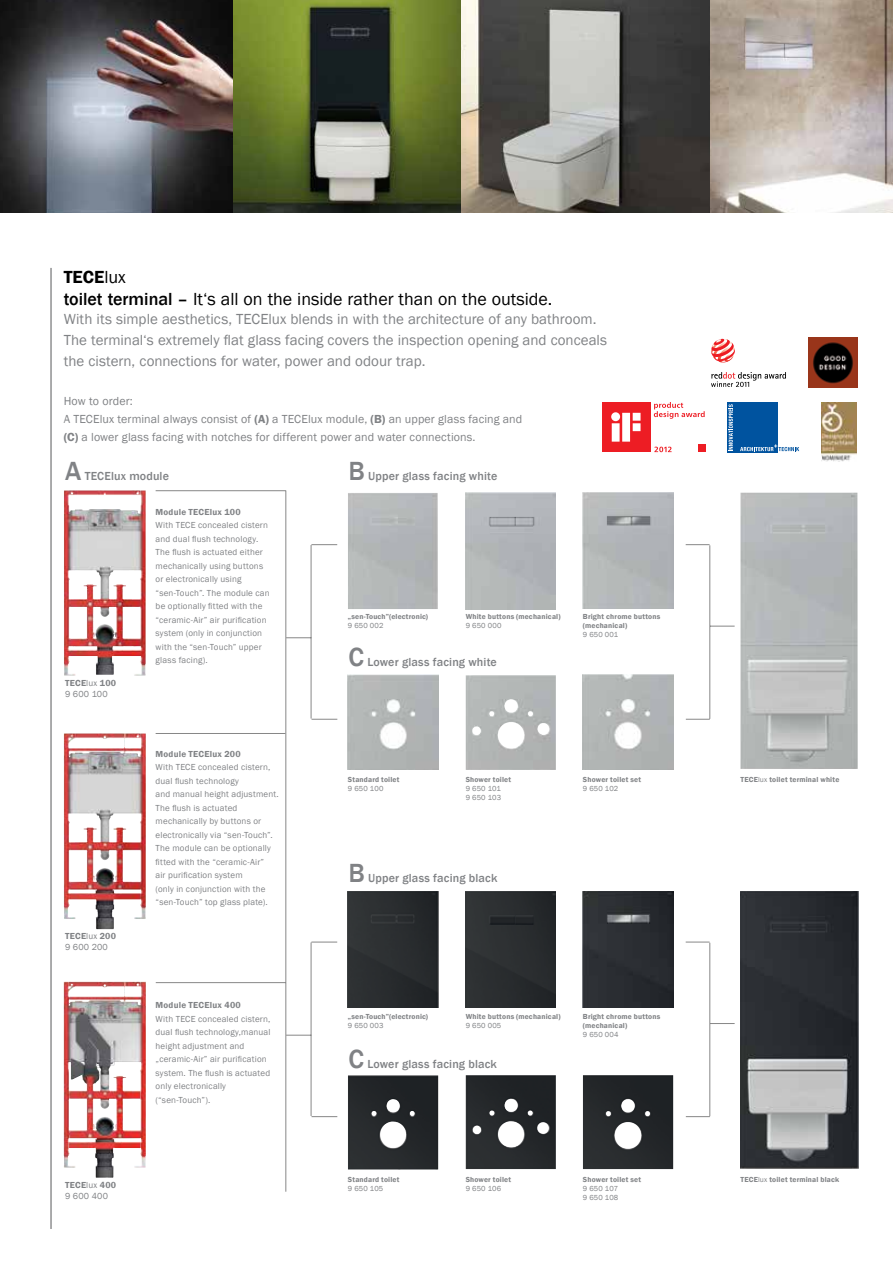
<style>
.page{position:relative;width:893px;height:1263px;background:#fff}
.page>*{position:absolute;margin:0;border:0;box-sizing:border-box;transform-origin:0 0}
.t1{font:500 27px "Franklin Gothic";color:#808285}
.t2{font:18px/21.6px "Franklin Gothic";color:#000}
.t3{font:15px/21px "Franklin Gothic";color:#808285}
.t4{font:12px/18px "Franklin Gothic";letter-spacing:.01em;color:#808285}
.t5{font:500 12px "Franklin Gothic";letter-spacing:.015em;color:#808285}
.t6{font:9px/13.5px "Franklin Gothic";letter-spacing:.02em;color:#808285}
.t7{font:600 9px "Franklin Gothic";letter-spacing:.025em;color:#808285}
.t8{font:600 7.5px/9px "Franklin Gothic";letter-spacing:.025em;color:#808285}
.t9{font:7.5px/9px "Franklin Gothic";letter-spacing:.02em;color:#808285}
.s1{font-weight:600}
.s2{font-weight:500}
.s3{font-weight:400}
</style>
<div class="page">
<img style="left:710px;top:0;width:183px;height:213px">
<img style="left:460px;top:0;width:250px;height:213px">
<img style="left:0;top:0;width:460px;height:213px">
<hr style="left:51px;top:268px;width:1px;height:961px;background:#58595b">
<div style="left:727px;top:403px;width:50px;height:50px;background:#00539f"></div>
<svg style="left:729px;top:404px;width:4px;height:47px"></svg>
<svg style="left:740px;top:444px;width:59px;height:7px"></svg>
<svg style="left:711px;top:339px;width:24px;height:23px"></svg>
<svg style="left:711px;top:372px;width:75px;height:15px"></svg>
<img style="left:822px;top:403px;width:34px;height:58px">
<svg style="left:603px;top:402px;width:103px;height:51px"></svg>
<img style="left:808px;top:338px;width:50px;height:49px">
<img style="left:64px;top:490px;width:82px;height:185px">
<img style="left:64px;top:733px;width:82px;height:196px">
<img style="left:64px;top:982px;width:77px;height:196px">
<hr style="left:709px;top:545px;width:1px;height:174px;background:#878787">
<svg style="left:686px;top:544px;width:24px;height:1px"></svg>
<svg style="left:686px;top:719px;width:24px;height:1px"></svg>
<svg style="left:710px;top:626px;width:25px;height:1px"></svg>
<hr style="left:311px;top:545px;width:1px;height:173px;background:#878787">
<svg style="left:312px;top:719px;width:25px;height:1px"></svg>
<svg style="left:311px;top:544px;width:26px;height:1px"></svg>
<svg style="left:286px;top:637px;width:25px;height:1px"></svg>
<hr style="left:311px;top:942px;width:1px;height:174px;background:#878787">
<svg style="left:312px;top:1116px;width:25px;height:1px"></svg>
<svg style="left:311px;top:942px;width:26px;height:1px"></svg>
<svg style="left:286px;top:1035px;width:25px;height:1px"></svg>
<hr style="left:285px;top:490px;width:1px;height:702px;background:#878787">
<hr style="left:156px;top:490px;width:130px;height:1px;background:#878787">
<hr style="left:156px;top:982px;width:130px;height:1px;background:#878787">
<hr style="left:156px;top:733px;width:129px;height:1px;background:#878787">
<hr style="left:709px;top:943px;width:1px;height:173px;background:#878787">
<svg style="left:686px;top:942px;width:24px;height:1px"></svg>
<svg style="left:686px;top:1116px;width:24px;height:1px"></svg>
<svg style="left:710px;top:1023px;width:25px;height:1px"></svg>
<img style="left:348px;top:675px;width:90px;height:95px">
<img style="left:348px;top:493px;width:90px;height:116px">
<div style="left:466px;top:493px;width:90px;height:116px;background:#b3b6b9"></div>
<img style="left:583px;top:493px;width:90px;height:116px">
<img style="left:583px;top:675px;width:90px;height:95px">
<img style="left:466px;top:675px;width:90px;height:95px">
<img style="left:348px;top:1075px;width:90px;height:95px">
<img style="left:348px;top:891px;width:90px;height:116px">
<img style="left:466px;top:891px;width:90px;height:116px">
<img style="left:583px;top:891px;width:90px;height:116px">
<img style="left:583px;top:1075px;width:90px;height:94px">
<img style="left:466px;top:1075px;width:90px;height:94px">
<img style="left:740px;top:493px;width:118px;height:276px">
<img style="left:740px;top:891px;width:118px;height:277px">
<h2 class="t2" style="left:64px;top:267px;width:490px"><span class="s1">TECE</span>lux<br><span class="s2">toilet terminal –</span> It‘s all on the inside rather than on the outside.</h2>
<h3 class="t3" style="left:64px;top:309px;width:545px">With its simple aesthetics, TECElux blends in with the architecture of any bathroom.<br>The terminal‘s extremely flat glass facing covers the inspection opening and conceals the cistern, connections for water, power and odour trap.</h3>
<h3 class="t4" style="left:64px;top:392px;width:460px">How to order:<br>A TECElux terminal always consist of <span class="s1">(A)</span> a TECElux module, <span class="s1">(B)</span> an upper glass facing and <span class="s1">(C)</span> a lower glass facing with notches for different power and water connections.</h3>
<h1 class="t1" style="left:65px;top:454px;width:18px">A</h1>
<h3 class="t5" style="left:85px;top:469px;width:86px">TECElux module</h3>
<p class="t6" style="left:65px;top:678px;width:53px;line-height:10.5px"><span class="s1">TECE</span>lux <span class="s1">100<br></span>9 600 100</p>
<p class="t6" style="left:65px;top:931px;width:52px;line-height:10.5px"><span class="s1">TECE</span>lux <span class="s1">200<br></span>9 600 200</p>
<p class="t6" style="left:65px;top:1180px;width:53px;line-height:10.5px"><span class="s1">TECE</span>lux <span class="s1">400<br></span>9 600 400</p>
<p class="t7" style="left:156px;top:506px;width:87px">Module TECElux 100</p>
<p class="t6" style="left:156px;top:519px;width:115px">With TECE concealed cistern and dual flush technology.<br>The flush is actuated either mechanically using buttons or electronically using “sen-Touch”. The module can be optionally fitted with the “ceramic-Air” air purification system (only in conjunction with the “sen-Touch” upper glass facing).</p>
<p class="t7" style="left:156px;top:748px;width:87px">Module TECElux 200</p>
<p class="t6" style="left:156px;top:761px;width:125px">With TECE concealed cistern, dual flush technology<br>and manual height adjustment.<br>The flush is actuated mechanically by buttons or electronically via “sen-Touch”.<br>The module can be optionally fitted with the “ceramic-Air”<br>air purification system<br>(only in conjunction with the “sen-Touch” top glass plate).</p>
<p class="t7" style="left:156px;top:1000px;width:87px">Module TECElux 400</p>
<p class="t6" style="left:156px;top:1012px;width:116px">With TECE concealed cistern, dual flush technology,manual height adjustment and „ceramic-Air” air purification system. The flush is actuated only electronically (“sen-Touch”).</p>
<h1 class="t1" style="left:348px;top:454px;width:18px">B</h1>
<h3 class="t5" style="left:368px;top:469px;width:131px">Upper glass facing white</h3>
<p class="t8" style="left:348px;top:612px;width:39px">„sen-Touch</p>
<p class="t8" style="left:386px;top:608px;width:5px">„</p>
<p class="t8" style="left:389px;top:612px;width:40px">(electronic)</p>
<p class="t9" style="left:348px;top:621px;width:37px">9 650 002</p>
<p class="t8" style="left:466px;top:612px;width:96px">White buttons (mechanical)</p>
<p class="t9" style="left:466px;top:621px;width:37px">9 650 000</p>
<h1 class="t1" style="left:348px;top:640px;width:17px">C</h1>
<h3 class="t5" style="left:367px;top:655px;width:131px">Lower glass facing white</h3>
<p class="t8" style="left:583px;top:612px;width:79px">Bright chrome buttons (mechanical)</p>
<p class="t9" style="left:583px;top:630px;width:37px">9 650 001</p>
<p class="t8" style="left:348px;top:775px;width:53px">Standard toilet</p>
<p class="t9" style="left:348px;top:784px;width:37px">9 650 100</p>
<p class="t8" style="left:466px;top:775px;width:47px">Shower toilet</p>
<p class="t9" style="left:466px;top:784px;width:37px">9 650 101<br>9 650 103</p>
<h1 class="t1" style="left:348px;top:856px;width:18px">B</h1>
<h3 class="t5" style="left:368px;top:871px;width:131px">Upper glass facing black</h3>
<p class="t8" style="left:583px;top:775px;width:60px">Shower toilet set</p>
<p class="t9" style="left:583px;top:784px;width:37px">9 650 102</p>
<p class="t8" style="left:740px;top:775px;width:100px">TECE<span class="s3">lux</span> toilet terminal white</p>
<p class="t8" style="left:348px;top:1012px;width:39px">„sen-Touch</p>
<p class="t8" style="left:386px;top:1008px;width:5px">„</p>
<p class="t8" style="left:389px;top:1012px;width:40px">(electronic)</p>
<p class="t9" style="left:348px;top:1021px;width:37px">9 650 003</p>
<p class="t8" style="left:466px;top:1012px;width:96px">White buttons (mechanical)</p>
<p class="t9" style="left:466px;top:1021px;width:37px">9 650 005</p>
<h1 class="t1" style="left:348px;top:1042px;width:17px">C</h1>
<h3 class="t5" style="left:367px;top:1057px;width:131px">Lower glass facing black</h3>
<p class="t8" style="left:583px;top:1012px;width:79px">Bright chrome buttons (mechanical)</p>
<p class="t9" style="left:583px;top:1030px;width:37px">9 650 004</p>
<p class="t8" style="left:348px;top:1175px;width:53px">Standard toilet</p>
<p class="t9" style="left:348px;top:1184px;width:37px">9 650 105</p>
<p class="t8" style="left:466px;top:1175px;width:47px">Shower toilet</p>
<p class="t9" style="left:466px;top:1184px;width:37px">9 650 106</p>
<p class="t8" style="left:583px;top:1175px;width:60px">Shower toilet set</p>
<p class="t8" style="left:740px;top:1175px;width:100px">TECE<span class="s3">lux</span> toilet terminal black</p>
<p class="t9" style="left:583px;top:1184px;width:37px">9 650 107<br>9 650 108</p>
</div>
